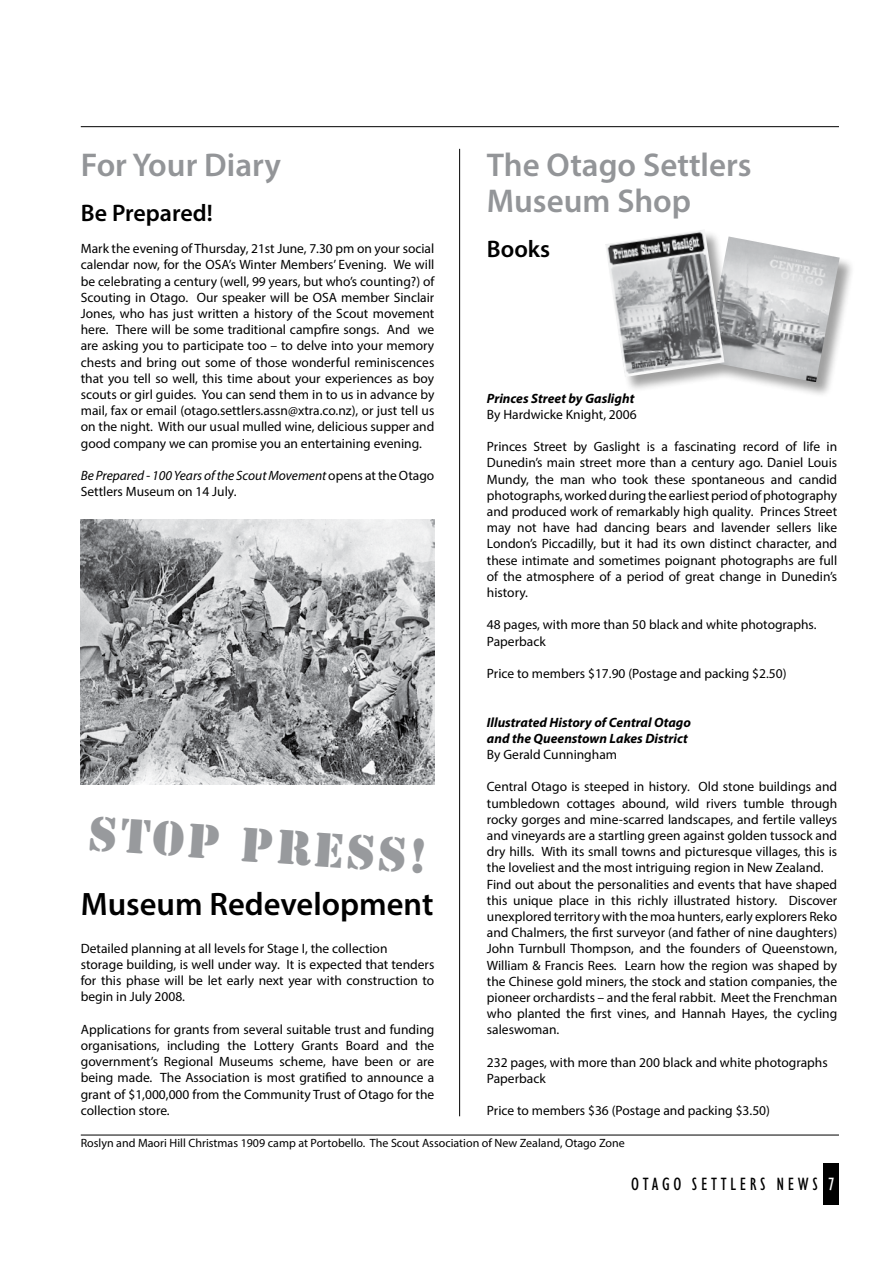
<style>
.page{position:relative;width:893px;height:1263px;background:#fff}
.page>*{position:absolute;margin:0;border:0;box-sizing:border-box;transform-origin:0 0}
.t1{font:45px "Stencil Std";color:#989a9d}
.t2{font:600 33px/36px "Myriad Pro";color:#939598}
.t3{font:600 32.55px "Myriad Pro";color:#000}
.t4{font:600 24px "Myriad Pro";color:#000}
.t5{font:condensed 18px "Humanist 521 BT";letter-spacing:.2em;color:#000}
.t6{font:13.5px/16.2px "Myriad Pro";color:#000}
.t7{font:italic 700 13.5px/16.2px "Myriad Pro";color:#000}
.t8{font:12px "Myriad Pro";color:#000}
.s1{font-style:italic}
.s2{color:#fff}
</style>
<div class="page">
<hr style="left:81px;top:126px;width:758px;height:1px;background:#000">
<div style="left:823px;top:1164px;width:16px;height:41px;background:#000"></div>
<hr style="left:459px;top:149px;width:1px;height:967px;background:#000">
<hr style="left:81px;top:1135px;width:758px;height:1px;background:#000">
<div style="left:606px;top:230px;width:249px;height:168px;background:#000;opacity:.37"></div>
<img style="left:705px;top:236px;width:135px;height:146px">
<img style="left:605px;top:230px;width:119px;height:147px">
<img style="left:81px;top:520px;width:354px;height:265px">
<h2 class="t2" style="left:81px;top:146px;width:202px">For Your Diary</h2>
<h3 class="t4" style="left:81px;top:197px;width:134px">Be Prepared!</h3>
<p class="t6" style="left:81px;top:240px;width:355px;text-align:justify">Mark the evening of Thursday, 21st June, 7.30 pm on your social calendar now, for the OSA’s Winter Members’ Evening. We will be celebrating a century (well, 99 years, but who’s counting?) of Scouting in Otago. Our speaker will be OSA member Sinclair Jones, who has just written a history of the Scout movement here. There will be some traditional campfire songs. And we are asking you to participate too – to delve into your memory chests and bring out some of those wonderful reminiscences that you tell so well, this time about your experiences as boy scouts or girl guides. You can send them in to us in advance by mail, fax or email (otago.settlers.assn@xtra.co.nz), or just tell us on the night. With our usual mulled wine, delicious supper and good company we can promise you an entertaining evening.</p>
<p class="t6" style="left:81px;top:467px;width:355px"><span class="s1">Be Prepared - 100 Years of the Scout Movement</span> opens at the Otago<br>Settlers Museum on 14 July.</p>
<h1 class="t1" style="left:91px;top:804px;width:340px;rotate:4deg">STOP PRESS!</h1>
<h3 class="t3" style="left:81px;top:883px;width:354px">Museum Redevelopment</h3>
<p class="t6" style="left:81px;top:940px;width:355px">Detailed planning at all levels for Stage I, the collection<br>storage building, is well under way. It is expected that tenders for this phase will be let early next year with construction to begin in July 2008.</p>
<p class="t6" style="left:81px;top:1021px;width:355px;text-align:justify">Applications for grants from several suitable trust and funding organisations, including the Lottery Grants Board and the government’s Regional Museums scheme, have been or are being made. The Association is most gratified to announce a grant of $1,000,000 from the Community Trust of Otago for the collection store.</p>
<h2 class="t2" style="left:487px;top:146px;width:266px">The Otago Settlers<br>Museum Shop</h2>
<h3 class="t4" style="left:487px;top:233px;width:65px">Books</h3>
<p class="t7" style="left:487px;top:389px;width:149px">Princes Street by Gaslight</p>
<p class="t6" style="left:487px;top:406px;width:151px">By Hardwicke Knight, 2006</p>
<p class="t6" style="left:487px;top:438px;width:352px;text-align:justify">Princes Street by Gaslight is a fascinating record of life in Dunedin’s main street more than a century ago. Daniel Louis Mundy, the man who took these spontaneous and candid photographs, worked during the earliest period of photography and produced work of remarkably high quality. Princes Street may not have had dancing bears and lavender sellers like London’s Piccadilly, but it had its own distinct character, and these intimate and sometimes poignant photographs are full of the atmosphere of a period of great change in Dunedin’s history.</p>
<p class="t6" style="left:487px;top:616px;width:331px">48 pages, with more than 50 black and white photographs.<br>Paperback</p>
<p class="t6" style="left:487px;top:665px;width:301px">Price to members $17.90 (Postage and packing $2.50)</p>
<p class="t7" style="left:487px;top:713px;width:206px">Illustrated History of Central Otago and the Queenstown Lakes District</p>
<p class="t6" style="left:487px;top:746px;width:132px">By Gerald Cunningham</p>
<p class="t6" style="left:487px;top:778px;width:352px">Central Otago is steeped in history. Old stone buildings and tumbledown cottages abound, wild rivers tumble through rocky gorges and mine-scarred landscapes, and fertile valleys and vineyards are a startling green against golden tussock and dry hills. With its small towns and picturesque villages, this is the loveliest and the most intriguing region in New Zealand.<br>Find out about the personalities and events that have shaped this unique place in this richly illustrated history. Discover unexplored territory with the moa hunters, early explorers Reko and Chalmers, the first surveyor (and father of nine daughters)<br>John Turnbull Thompson, and the founders of Queenstown, William &amp; Francis Rees. Learn how the region was shaped by the Chinese gold miners, the stock and station companies, the pioneer orchardists – and the feral rabbit. Meet the Frenchman who planted the first vines, and Hannah Hayes, the cycling saleswoman.</p>
<p class="t6" style="left:487px;top:1054px;width:342px">232 pages, with more than 200 black and white photographs<br>Paperback</p>
<p class="t6" style="left:487px;top:1102px;width:285px">Price to members $36 (Postage and packing $3.50)</p>
<p class="t8" style="left:81px;top:1135px;width:546px">Roslyn and Maori Hill Christmas 1909 camp at Portobello. The Scout Association of New Zealand, Otago Zone</p>
<h3 class="t5" style="left:631px;top:1174px;width:205px">OTAGO SETTLERS NEWS <span class="s2">7</span></h3>
</div>
